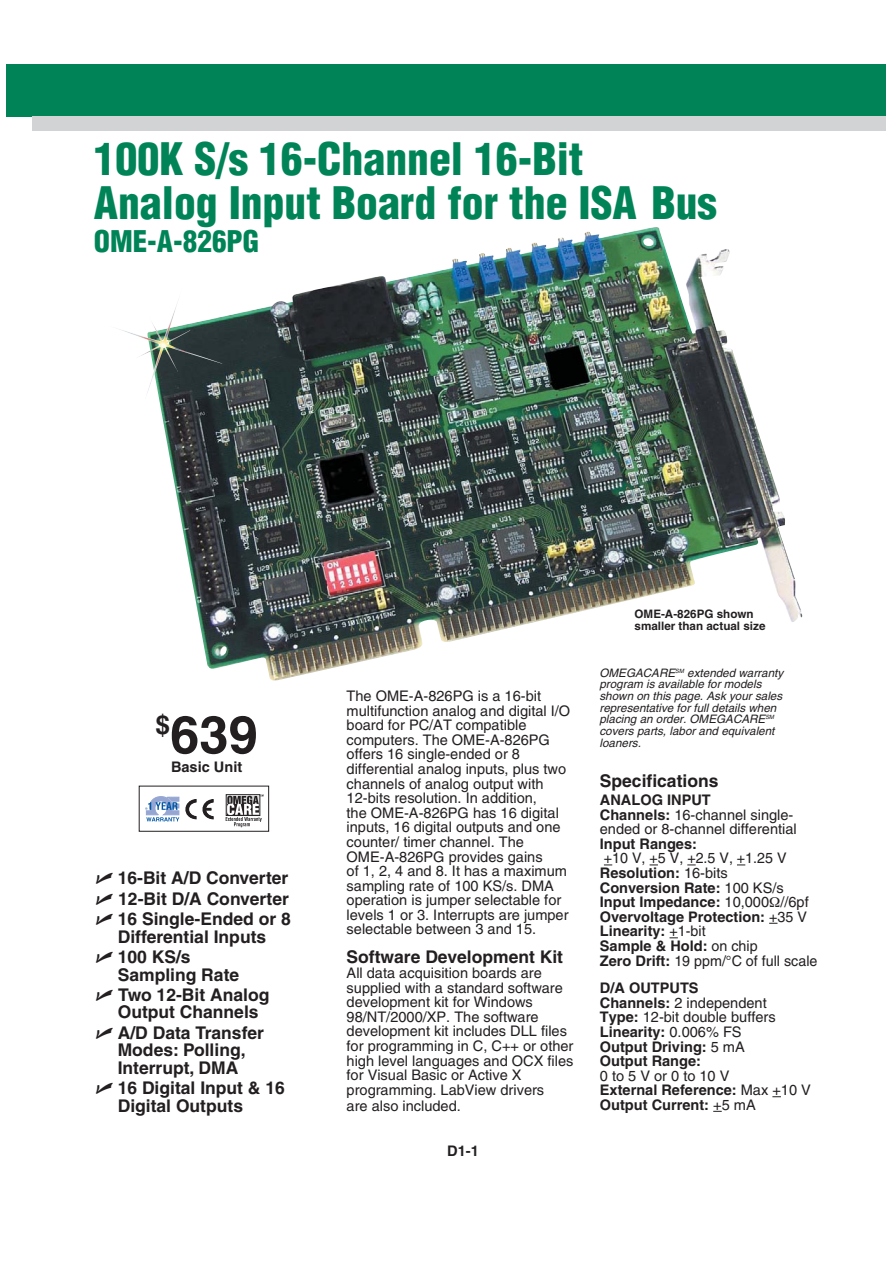
<style>
.page{position:relative;width:893px;height:1263px;background:#fff}
.page>*{position:absolute;margin:0;border:0;box-sizing:border-box;transform-origin:0 0}
.t1{font:700 52.5px "Helvetica";color:#231f20}
.t2{font:900 condensed 43.8px/43.8px "Helvetica";color:#008457}
.t3{font:900 condensed 29.1px "Helvetica";color:#008457}
.t4{font:700 17.55px/17.5px "Helvetica";color:#231f20}
.t5{font:14.55px/14.5px "Helvetica";color:#231f20}
.t6{font:700 14.55px/14.5px "Helvetica";color:#231f20}
.t7{font:italic 11.7px/11.7px "Helvetica";color:#231f20}
.t8{font:700 11.7px/11.7px "Helvetica";color:#231f20}
.s1{font-family:"Universal Newswith Comm Pi";font-weight:400}
.s2{font-weight:700}
.s3{font-weight:400}
</style>
<div class="page">
<div style="left:7px;top:64px;width:879px;height:52px;background:#008457"></div>
<div style="left:33px;top:116px;width:853px;height:15px;background:#d1d3d4"></div>
<img style="left:159px;top:227px;width:644px;height:454px">
<img style="left:119px;top:288px;width:104px;height:113px">
<div style="left:139px;top:786px;width:130px;height:46px;border:1px solid #231f20"></div>
<svg style="left:145px;top:796px;width:68px;height:25px"></svg>
<svg style="left:226px;top:795px;width:38px;height:32px"></svg>
<h2 class="t2" style="left:94px;top:141px;width:625px">100K S/s 16-Channel 16-Bit<br>Analog Input Board for the ISA Bus</h2>
<h3 class="t3" style="left:94px;top:230px;width:167px">OME-A-826PG</h3>
<h1 class="t1" style="left:156px;top:715px;width:104px"><sup>$</sup>639</h1>
<p class="t6" style="left:171px;top:761px;width:73px">Basic Unit</p>
<p class="t4" style="left:96px;top:871px;width:194px"><span class="s1">-</span> 16-Bit A/D Converter</p>
<p class="t4" style="left:96px;top:891px;width:195px"><span class="s1">-</span> 12-Bit D/A Converter</p>
<p class="t4" style="left:96px;top:912px;width:196px;text-align:center"><span class="s1">-</span> 16 Single-Ended or 8<br>Differential Inputs</p>
<p class="t4" style="left:118px;top:950px;width:123px;text-indent:-22px"><span class="s1">-</span> 100 KS/s<br>Sampling Rate</p>
<p class="t4" style="left:118px;top:988px;width:153px;text-indent:-22px"><span class="s1">-</span> Two 12-Bit Analog<br>Output Channels</p>
<p class="t4" style="left:96px;top:1026px;width:170px;text-align:center"><span class="s1">-</span> A/D Data Transfer<br>Modes: Polling,<br>Interrupt, DMA</p>
<p class="t4" style="left:118px;top:1081px;width:169px;text-indent:-22px"><span class="s1">-</span> 16 Digital Input &amp; 16<br>Digital Outputs</p>
<p class="t5" style="left:347px;top:690px;width:225px">The OME-A-826PG is a 16-bit multifunction analog and digital I/O board for PC/AT compatible computers. The OME-A-826PG offers 16 single-ended or 8 differential analog inputs, plus two channels of analog output with<br>12-bits resolution. In addition,<br>the OME-A-826PG has 16 digital inputs, 16 digital outputs and one counter/ timer channel. The<br>OME-A-826PG provides gains<br>of 1, 2, 4 and 8. It has a maximum sampling rate of 100 KS/s. DMA operation is jumper selectable for levels 1 or 3. Interrupts are jumper selectable between 3 and 15.</p>
<p class="t4" style="left:347px;top:950px;width:218px">Software Development Kit</p>
<p class="t5" style="left:347px;top:967px;width:228px">All data acquisition boards are supplied with a standard software development kit for Windows<br>98/NT/2000/XP. The software development kit includes DLL files for programming in C, C++ or other high level languages and OCX files for Visual Basic or Active X programming. LabView drivers</p>
<p class="t5" style="left:347px;top:1100px;width:116px">are also included.</p>
<p class="t6" style="left:447px;top:1145px;width:33px">D1-1</p>
<p class="t8" style="left:634px;top:609px;width:132px">OME-A-826PG shown smaller than actual size</p>
<p class="t7" style="left:599px;top:668px;width:187px">OMEGACARE<sup>SM</sup> extended warranty program is available for models shown on this page. Ask your sales representative for full details when placing an order. OMEGACARE<sup>SM </sup>covers parts, labor and equivalent loaners.</p>
<p class="t4" style="left:600px;top:774px;width:120px">Specifications</p>
<p class="t5" style="left:600px;top:794px;width:198px"><span class="s2">ANALOG INPUT<br>Channels:</span> 16-channel single&shy;ended or 8-channel differential</p>
<p class="t6" style="left:600px;top:838px;width:99px">Input Ranges:</p>
<p class="t6" style="left:600px;top:852px;width:219px"><span class="s3">+10 V, +5 V, +2.5 V, +1.25 V<br></span>Resolution: <span class="s3">16-bits<br></span>Conversion Rate: <span class="s3">100 KS/s<br></span>Input Impedance: <span class="s3">10,000 //6pf<br></span>Overvoltage Protection: <span class="s3">+35 V<br></span>Linearity: <span class="s3">+1-bit<br></span>Sample &amp; Hold: <span class="s3">on chip<br></span>Zero Drift: <span class="s3">19 ppm/°C of full scale</span></p>
<p class="t6" style="left:600px;top:982px;width:177px">D/A OUTPUTS<br>Channels: <span class="s3">2 independent<br></span>Type: <span class="s3">12-bit double buffers<br></span>Linearity: <span class="s3">0.006% FS<br></span>Output Driving: <span class="s3">5 mA<br></span>Output Range:</p>
<p class="t6" style="left:600px;top:1070px;width:213px"><span class="s3">0 to 5 V or 0 to 10 V<br></span>External Reference: <span class="s3">Max +10 V<br></span>Output Current: <span class="s3">+5 mA</span></p>
</div>
